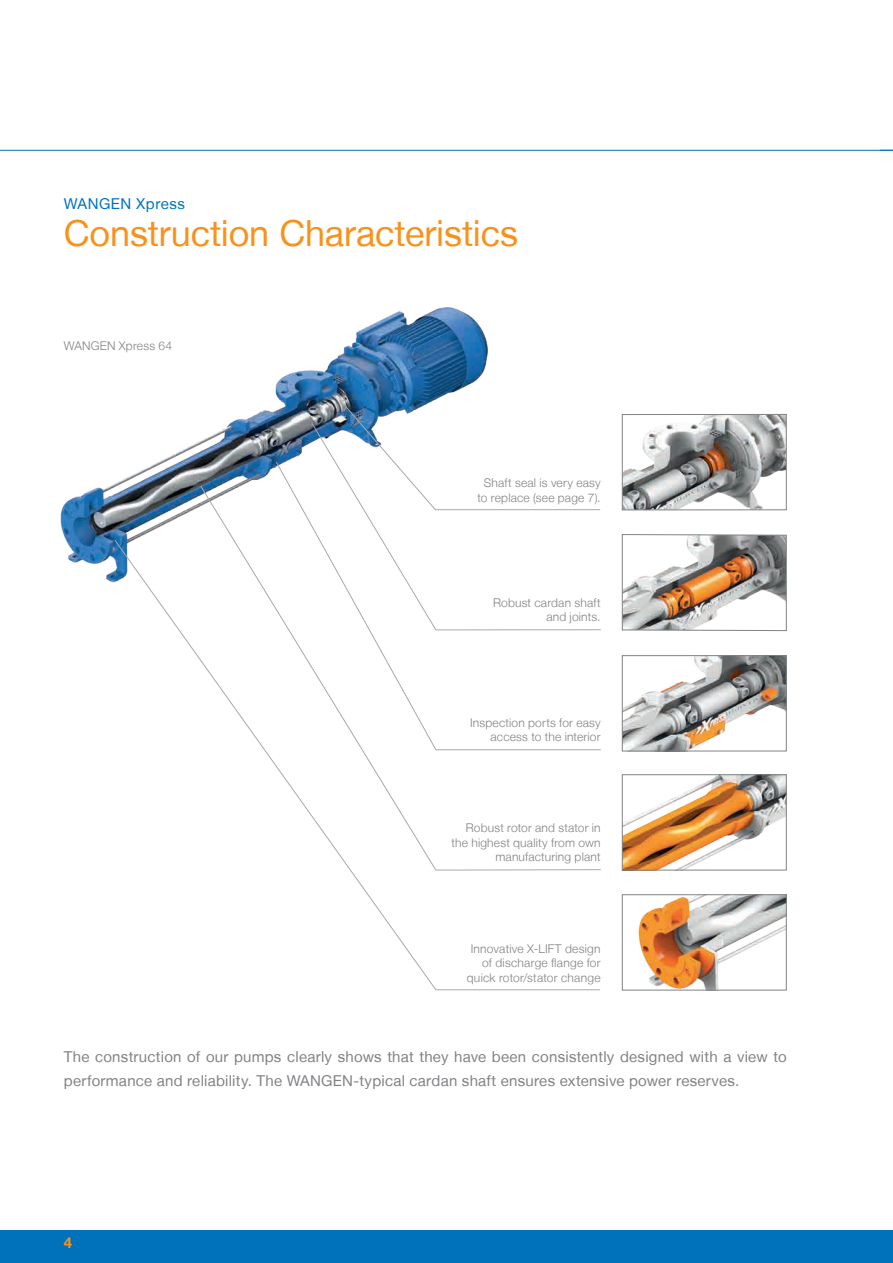
<style>
.page{position:relative;width:893px;height:1263px;background:#fff}
.page>*{position:absolute;margin:0;border:0;box-sizing:border-box;transform-origin:0 0}
.t1{font:36px "Helvetica Neue LT";letter-spacing:-.005em;color:#f7931d}
.t2{font:15px/24px "Helvetica Neue LT";letter-spacing:.015em;color:#808285}
.t3{font:15px "Helvetica Neue LT";letter-spacing:.035em;color:#0072bc}
.t4{font:700 15px "Helvetica Neue LT";color:#f7931d}
.t5{font:300 12px/14.4px "Helvetica Neue LT";letter-spacing:.015em;color:#808285;text-align:right}
</style>
<div class="page">
<hr style="left:0;top:150px;width:893px;height:1px;background:#0072bc">
<div style="left:0;top:1230px;width:893px;height:33px;background:#0072bc"></div>
<img style="left:60px;top:307px;width:428px;height:276px">
<img style="left:621px;top:534px;width:166px;height:97px">
<img style="left:624px;top:657px;width:161px;height:92px">
<div style="left:622px;top:655px;width:165px;height:96px;border:1px solid #808285"></div>
<img style="left:624px;top:776px;width:161px;height:92px">
<div style="left:622px;top:774px;width:165px;height:96px;border:1px solid #808285"></div>
<img style="left:638px;top:896px;width:147px;height:92px">
<div style="left:622px;top:894px;width:165px;height:96px;border:1px solid #808285"></div>
<svg style="left:114px;top:539px;width:486px;height:451px"></svg>
<svg style="left:200px;top:485px;width:401px;height:386px"></svg>
<svg style="left:275px;top:461px;width:326px;height:289px"></svg>
<svg style="left:311px;top:422px;width:290px;height:209px"></svg>
<svg style="left:343px;top:404px;width:258px;height:106px"></svg>
<img style="left:624px;top:416px;width:161px;height:92px">
<div style="left:622px;top:414px;width:165px;height:96px;border:1px solid #808285"></div>
<p class="t3" style="left:64px;top:194px;width:123px">WANGEN Xpress</p>
<h1 class="t1" style="left:64px;top:212px;width:456px">Construction Characteristics</h1>
<p class="t5" style="left:64px;top:339px;width:110px">WANGEN Xpress 64</p>
<p class="t5" style="left:477px;top:476px;width:125px;text-align:center">Shaft seal is very easy to replace (see page 7).</p>
<p class="t5" style="left:493px;top:595px;width:109px">Robust cardan shaft and joints.</p>
<p class="t5" style="left:470px;top:715px;width:132px">Inspection ports for easy access to the interior</p>
<p class="t5" style="left:452px;top:821px;width:151px">Robust rotor and stator in the highest quality from own manufacturing plant</p>
<p class="t5" style="left:467px;top:941px;width:135px">Innovative X-LIFT design of discharge flange for quick rotor/stator change</p>
<p class="t2" style="left:64px;top:1044px;width:724px">The construction of our pumps clearly shows that they have been consistently designed with a view to performance and reliability. The WANGEN-typical cardan shaft ensures extensive power reserves.</p>
<p class="t4" style="left:64px;top:1233px;width:10px">4</p>
</div>
